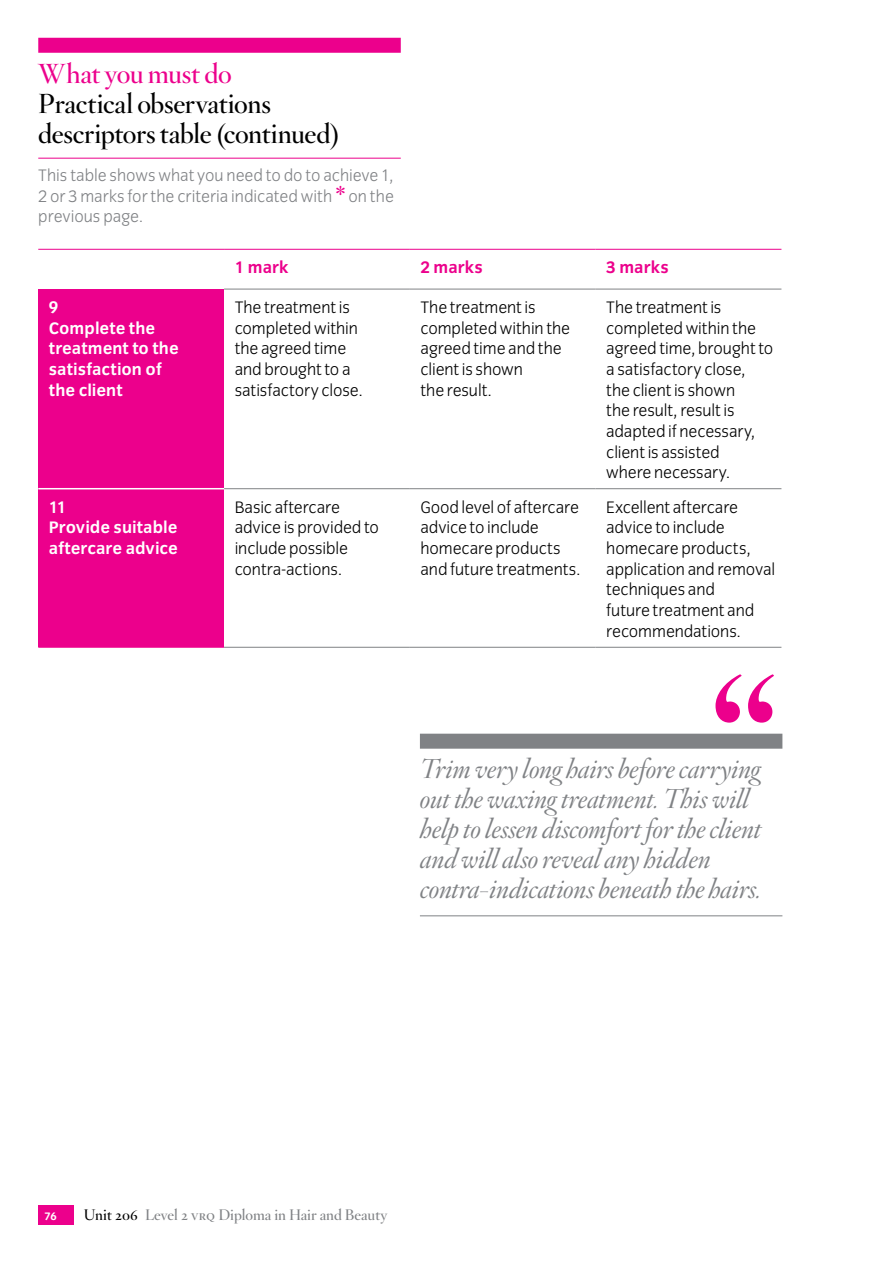
<style>
.page{position:relative;width:893px;height:1263px;background:#fff}
.page>*{position:absolute;margin:0;border:0;box-sizing:border-box;transform-origin:0 0}
.t1{font:189px "Hoefler Titling HTF Sm Roman";color:#ec008c}
.t2{font:italic 27px/30px "Hoefler Titling HTF Lt";letter-spacing:-.015em;color:#808285}
.t3{font:27px/30px "Hoefler Titling HTF Sm Roman";letter-spacing:-.01em;color:#000}
.t4{font:27px "Hoefler Titling HTF Sm Roman";letter-spacing:-.015em;color:#ec008c}
.t5{font:300 17.25px/20.7px "Congress Sans";letter-spacing:-.005em;color:#000}
.t6{font:300 17.25px/20.9px "Congress Sans";color:#808285;text-align:justify}
.t7{font:700 17.25px/20.7px "Congress Sans";color:#fff}
.t8{font:700 17.25px "Congress Sans";color:#ec008c}
.t9{font:15px "Hoefler Titling HTF Sm Roman";color:#808285}
.t10{font:700 11.25px "Congress Sans";color:#fff}
.s1{font-family:"Hoefler Titling HTF Lt Roman";font-weight:400;font-size:37.5px;color:#ec008c}
.s2{color:#000}
.s3{font-family:"Hoefler Titling HTF Sm SC"}
</style>
<div class="page">
<div style="left:38px;top:1205px;width:36px;height:20px;background:#ec008c"></div>
<div style="left:38px;top:38px;width:363px;height:15px;background:#ec008c"></div>
<hr style="left:38px;top:158px;width:363px;height:1px;background:#ec008c">
<div style="left:38px;top:289px;width:186px;height:200px;background:#ec008c"></div>
<div style="left:38px;top:489px;width:186px;height:158px;background:#ec008c"></div>
<hr style="left:38px;top:488px;width:186px;height:1px;background:#fff">
<hr style="left:38px;top:249px;width:186px;height:1px;background:#ec008c">
<hr style="left:224px;top:249px;width:186px;height:1px;background:#ec008c">
<hr style="left:410px;top:249px;width:186px;height:1px;background:#ec008c">
<hr style="left:596px;top:249px;width:185px;height:1px;background:#ec008c">
<hr style="left:224px;top:289px;width:186px;height:1px;background:#808285">
<hr style="left:410px;top:289px;width:186px;height:1px;background:#808285">
<hr style="left:596px;top:289px;width:185px;height:1px;background:#808285">
<hr style="left:224px;top:488px;width:186px;height:1px;background:#808285">
<hr style="left:410px;top:488px;width:186px;height:1px;background:#808285">
<hr style="left:596px;top:488px;width:185px;height:1px;background:#808285">
<hr style="left:224px;top:647px;width:186px;height:1px;background:#808285">
<hr style="left:410px;top:647px;width:186px;height:1px;background:#808285">
<hr style="left:596px;top:647px;width:185px;height:1px;background:#808285">
<hr style="left:38px;top:647px;width:186px;height:1px;background:#ec008c">
<div style="left:420px;top:734px;width:362px;height:15px;background:#808285"></div>
<hr style="left:420px;top:915px;width:362px;height:1px;background:#808285">
<h2 class="t4" style="left:38px;top:56px;width:195px">What you must do</h2>
<h2 class="t3" style="left:38px;top:88px;width:303px">Practical observations descriptors table (continued)</h2>
<p class="t6" style="left:38px;top:165px;width:357px">This table shows what you need to do to achieve 1, 2 or 3 marks for the criteria indicated with <span class="s1">*</span> on the previous page.</p>
<p class="t8" style="left:235px;top:258px;width:55px">1 mark</p>
<p class="t8" style="left:420px;top:258px;width:64px">2 marks</p>
<p class="t8" style="left:606px;top:258px;width:64px">3 marks</p>
<p class="t7" style="left:49px;top:297px;width:131px">9<br>Complete the treatment to the satisfaction of the client</p>
<p class="t5" style="left:235px;top:297px;width:130px">The treatment is completed within the agreed time and brought to a satisfactory close.</p>
<p class="t5" style="left:420px;top:297px;width:151px">The treatment is completed within the agreed time and the client is shown<br>the result.</p>
<p class="t5" style="left:606px;top:297px;width:169px">The treatment is completed within the agreed time, brought to a satisfactory close, the client is shown<br>the result, result is adapted if necessary, client is assisted<br>where necessary.</p>
<p class="t7" style="left:49px;top:497px;width:130px">11<br>Provide suitable aftercare advice</p>
<p class="t5" style="left:235px;top:497px;width:146px">Basic aftercare advice is provided to include possible contra-actions.</p>
<p class="t5" style="left:420px;top:497px;width:162px">Good level of aftercare advice to include homecare products and future treatments.</p>
<p class="t5" style="left:606px;top:497px;width:170px">Excellent aftercare advice to include homecare products, application and removal techniques and<br>future treatment and recommendations.</p>
<h1 class="t1" style="left:705px;top:623px;width:78px">“</h1>
<h2 class="t2" style="left:420px;top:756px;width:343px">Trim very long hairs before carrying out the waxing treatment. This will help to lessen discomfort for the client</h2>
<h2 class="t2" style="left:420px;top:845px;width:343px">and will also reveal any hidden contra-indications beneath the hairs.</h2>
<p class="t10" style="left:45px;top:1209px;width:14px">76</p>
<p class="t9" style="left:84px;top:1204px;width:305px"><span class="s2">Unit 206</span> Level 2 <span class="s3">vrq</span> Diploma in Hair and Beauty</p>
</div>
